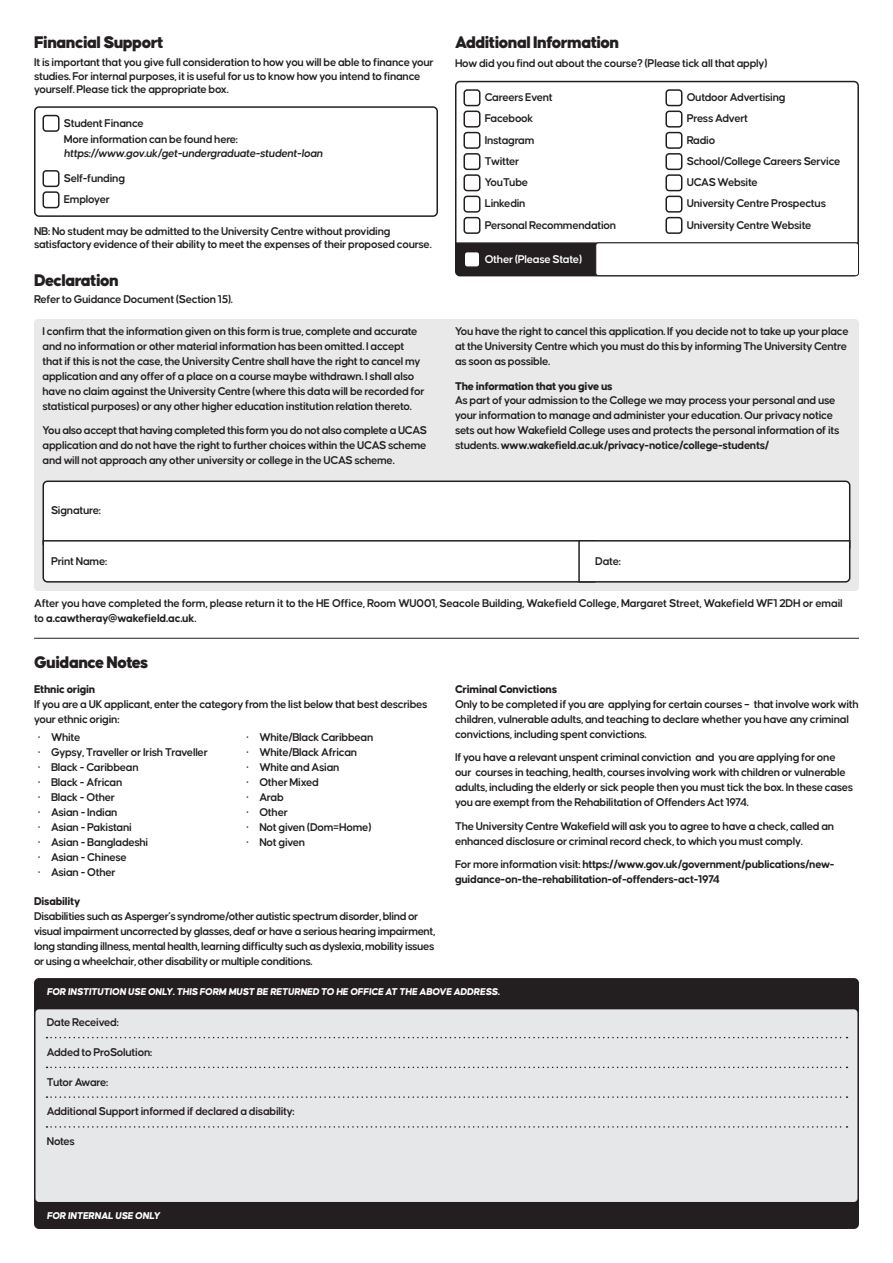
<style>
.page{position:relative;width:893px;height:1263px;background:#fff}
.page>*{position:absolute;margin:0;border:0;box-sizing:border-box;transform-origin:0 0}
.t1{font:900 18px "Causten Round";letter-spacing:-.04em;color:#231f20}
.t2{font:600 12px/15px "Causten Round";letter-spacing:-.03em;color:#231f20}
.t3{font:700 12px/15px "Causten Round";letter-spacing:-.03em;color:#231f20}
.t4{font:italic 600 12px/13.5px "Causten Round";letter-spacing:-.03em;color:#231f20}
.t5{font:600 12px "Causten Round";letter-spacing:-.03em;color:#fff}
.t6{font:600 12px "Causten Round";letter-spacing:-.05em;color:#231f20}
.t7{font:italic 800 10.5px "Causten Round";letter-spacing:-.02em;color:#fff}
.s1{font-style:normal}
.s2{font-weight:800}
.s3{font-weight:700}
.s4{font-weight:600}
</style>
<div class="page">
<div style="left:455px;top:81px;width:404px;height:174px;border:2px solid #231f20;border-radius:4px"></div>
<div style="left:34px;top:106px;width:404px;height:111px;border:2px solid #231f20;border-radius:4px"></div>
<svg style="left:455px;top:242px;width:404px;height:35px;background:#2f2b2c"></svg>
<div style="left:464px;top:252px;width:16px;height:15px;background:#fff;border-radius:3px"></div>
<div style="left:463px;top:251px;width:17px;height:17px;border:2px solid #231f20;border-radius:3px"></div>
<div style="left:34px;top:319px;width:825px;height:272px;background:#e9e9e9;border-radius:4px"></div>
<hr style="left:34px;top:638px;width:825px;height:1px;background:#231f20">
<div style="left:42px;top:480px;width:809px;height:59px;background:#fff"></div>
<svg style="left:42px;top:539px;width:809px;height:44px;background:#eee"></svg>
<div style="left:35px;top:979px;width:823px;height:249px;background:#231f20;border-radius:4px"></div>
<div style="left:34px;top:978px;width:825px;height:251px;border:2px solid #231f20;border-radius:4px"></div>
<div style="left:35px;top:1008px;width:823px;height:195px;background:#e6e7e9;border-radius:4px"></div>
<div style="left:34px;top:1008px;width:825px;height:195px;border:2px solid #231f20;border-radius:4px"></div>
<svg style="left:46px;top:1096px;width:801px;height:2px"></svg>
<svg style="left:46px;top:1126px;width:801px;height:2px"></svg>
<svg style="left:46px;top:1037px;width:801px;height:1px"></svg>
<svg style="left:46px;top:1066px;width:801px;height:2px"></svg>
<div style="left:665px;top:196px;width:17px;height:17px;border:2px solid #231f20;border-radius:3px"></div>
<div style="left:665px;top:217px;width:17px;height:17px;border:2px solid #231f20;border-radius:3px"></div>
<div style="left:665px;top:153px;width:17px;height:17px;border:2px solid #231f20;border-radius:3px"></div>
<div style="left:665px;top:89px;width:17px;height:17px;border:2px solid #231f20;border-radius:3px"></div>
<div style="left:463px;top:111px;width:17px;height:17px;border:2px solid #231f20;border-radius:3px"></div>
<div style="left:43px;top:170px;width:17px;height:17px;border:2px solid #231f20;border-radius:3px"></div>
<div style="left:43px;top:191px;width:17px;height:17px;border:2px solid #231f20;border-radius:3px"></div>
<div style="left:665px;top:174px;width:17px;height:17px;border:2px solid #231f20;border-radius:3px"></div>
<div style="left:463px;top:174px;width:17px;height:17px;border:2px solid #231f20;border-radius:3px"></div>
<div style="left:463px;top:196px;width:17px;height:17px;border:2px solid #231f20;border-radius:3px"></div>
<div style="left:463px;top:217px;width:17px;height:17px;border:2px solid #231f20;border-radius:3px"></div>
<div style="left:665px;top:132px;width:17px;height:17px;border:2px solid #231f20;border-radius:3px"></div>
<div style="left:463px;top:132px;width:17px;height:17px;border:2px solid #231f20;border-radius:3px"></div>
<div style="left:665px;top:111px;width:17px;height:17px;border:2px solid #231f20;border-radius:3px"></div>
<div style="left:463px;top:89px;width:17px;height:17px;border:2px solid #231f20;border-radius:3px"></div>
<div style="left:43px;top:115px;width:17px;height:17px;border:2px solid #231f20;border-radius:3px"></div>
<div style="left:463px;top:153px;width:17px;height:17px;border:2px solid #231f20;border-radius:3px"></div>
<div style="left:596px;top:243px;width:262px;height:33px;background:#fff;border-radius:3px"></div>
<div style="left:595px;top:242px;width:264px;height:34px;border:1px solid #231f20;border-radius:3px"></div>
<p class="t1" style="left:34px;top:31px;width:131px">Financial Support</p>
<p class="t1" style="left:455px;top:31px;width:166px">Additional Information</p>
<p class="t2" style="left:34px;top:55px;width:401px">It is important that you give full consideration to how you will be able to finance your</p>
<p class="t2" style="left:455px;top:55px;width:314px">How did you find out about the course? (Please tick all that apply)</p>
<p class="t2" style="left:34px;top:69px;width:388px;line-height:13.5px">studies. For internal purposes, it is useful for us to know how you intend to finance yourself. Please tick the appropriate box.</p>
<p class="t2" style="left:485px;top:90px;width:70px">Careers Event</p>
<p class="t2" style="left:687px;top:90px;width:100px">Outdoor Advertising</p>
<p class="t2" style="left:64px;top:115px;width:82px">Student Finance</p>
<p class="t4" style="left:64px;top:133px;width:261px"><span class="s1">More information can be found here: </span>https://www.gov.uk/get-undergraduate-student-loan</p>
<p class="t2" style="left:64px;top:170px;width:63px">Self-funding</p>
<p class="t2" style="left:64px;top:192px;width:48px">Employer</p>
<p class="t2" style="left:34px;top:224px;width:399px;line-height:13.5px">NB: No student may be admitted to the University Centre without providing satisfactory evidence of their ability to meet the expenses of their proposed course.</p>
<p class="t1" style="left:34px;top:270px;width:87px">Declaration</p>
<p class="t2" style="left:34px;top:292px;width:200px">Refer to Guidance Document (Section 15).</p>
<p class="t2" style="left:43px;top:324px;width:384px">I confirm that the information given on this form is true, complete and accurate and no information or other material information has been omitted. I accept that if this is not the case, the University Centre shall have the right to cancel my application and any offer of a place on a course maybe withdrawn. I shall also have no claim against the University Centre (where this data will be recorded for statistical purposes) or any other higher education institution relation thereto.</p>
<p class="t2" style="left:43px;top:422px;width:386px;text-align:justify">You also accept that having completed this form you do not also complete a UCAS application and do not have the right to further choices within the UCAS scheme and will not approach any other university or college in the UCAS scheme.</p>
<p class="t2" style="left:51px;top:502px;width:52px">Signature:</p>
<p class="t2" style="left:485px;top:111px;width:50px">Facebook</p>
<p class="t2" style="left:687px;top:111px;width:63px">Press Advert</p>
<p class="t2" style="left:485px;top:132px;width:51px">Instagram</p>
<p class="t2" style="left:687px;top:132px;width:30px">Radio</p>
<p class="t2" style="left:485px;top:153px;width:36px">Twitter</p>
<p class="t2" style="left:687px;top:153px;width:155px">School/College Careers Service</p>
<p class="t2" style="left:485px;top:175px;width:45px">YouTube</p>
<p class="t2" style="left:687px;top:175px;width:73px">UCAS Website</p>
<p class="t2" style="left:485px;top:196px;width:43px">Linkedin</p>
<p class="t2" style="left:485px;top:217px;width:133px">Personal Recommendation</p>
<p class="t2" style="left:687px;top:196px;width:141px">University Centre Prospectus</p>
<p class="t2" style="left:687px;top:217px;width:126px">University Centre Website</p>
<p class="t5" style="left:485px;top:252px;width:99px">Other (Please State)</p>
<p class="t2" style="left:455px;top:324px;width:395px">You have the right to cancel this application. If you decide not to take up your place at the University Centre which you must do this by informing The University Centre as soon as possible.</p>
<p class="t2" style="left:455px;top:379px;width:382px;line-height:13.8px"><span class="s2">The information that you give us<br></span>As part of your admission to the College we may process your personal and use</p>
<p class="t2" style="left:455px;top:407px;width:386px">your information to manage and administer your education. Our privacy notice sets out how Wakefield College uses and protects the personal information of its students. <span class="s3">www.wakefield.ac.uk/privacy-notice/college-students/</span></p>
<p class="t2" style="left:51px;top:553px;width:58px">Print Name:</p>
<p class="t2" style="left:595px;top:553px;width:27px">Date:</p>
<p class="t2" style="left:34px;top:596px;width:810px">After you have completed the form, please return it to the HE Office, Room WU001, Seacole Building, Wakefield College, Margaret Street, Wakefield WF1 2DH or email to <span class="s3">a.cawtheray@wakefield.ac.uk</span>.</p>
<p class="t1" style="left:34px;top:652px;width:116px">Guidance Notes</p>
<p class="t2" style="left:34px;top:681px;width:395px"><span class="s2">Ethnic origin<br></span>If you are a UK applicant, enter the category from the list below that best describes your ethnic origin:</p>
<p class="t2" style="left:38px;top:730px;width:171px">· White<br>· Gypsy, Traveller or Irish Traveller · Black - Caribbean<br>· Black - African<br>· Black - Other<br>· Asian - Indian<br>· Asian - Pakistani<br>· Asian - Bangladeshi<br>· Asian - Chinese<br>· Asian - Other</p>
<p class="t2" style="left:247px;top:730px;width:128px">· White/Black Caribbean · White/Black African<br>· White and Asian<br>· Other Mixed<br>· Arab<br>· Other<br>· Not given (Dom=Home) · Not given</p>
<p class="t2" style="left:34px;top:893px;width:403px"><span class="s2">Disability<br></span>Disabilities such as Asperger’s syndrome/other autistic spectrum disorder, blind or visual impairment uncorrected by glasses, deaf or have a serious hearing impairment, long standing illness, mental health, learning difficulty such as dyslexia, mobility issues or using a wheelchair, other disability or multiple conditions.</p>
<p class="t2" style="left:455px;top:681px;width:405px"><span class="s2">Criminal Convictions<br></span>Only to be completed if you are applying for certain courses – that involve work with children, vulnerable adults, and teaching to declare whether you have any criminal convictions, including spent convictions.</p>
<p class="t2" style="left:455px;top:749px;width:400px">If you have a relevant unspent criminal conviction and you are applying for one our courses in teaching, health, courses involving work with children or vulnerable adults, including the elderly or sick people then you must tick the box. In these cases you are exempt from the Rehabilitation of Offenders Act 1974.</p>
<p class="t2" style="left:455px;top:818px;width:381px">The University Centre Wakefield will ask you to agree to have a check, called an enhanced disclosure or criminal record check, to which you must comply.</p>
<p class="t3" style="left:455px;top:856px;width:381px"><span class="s4">For more information visit:</span> https://www.gov.uk/government/publications/new&shy;guidance-on-the-rehabilitation-of-offenders-act-1974</p>
<p class="t7" style="left:47px;top:986px;width:455px">FOR INSTITUTION USE ONLY. THIS FORM MUST BE RETURNED TO HE OFFICE AT THE ABOVE ADDRESS.</p>
<p class="t2" style="left:47px;top:1014px;width:74px">Date Received:</p>
<p class="t2" style="left:47px;top:1044px;width:107px">Added to ProSolution:</p>
<p class="t6" style="left:47px;top:1075px;width:63px">Tutor Aware:</p>
<p class="t2" style="left:47px;top:1104px;width:250px">Additional Support informed if declared a disability:</p>
<p class="t2" style="left:47px;top:1134px;width:30px">Notes</p>
<p class="t7" style="left:47px;top:1209px;width:115px">FOR INTERNAL USE ONLY</p>
</div>
